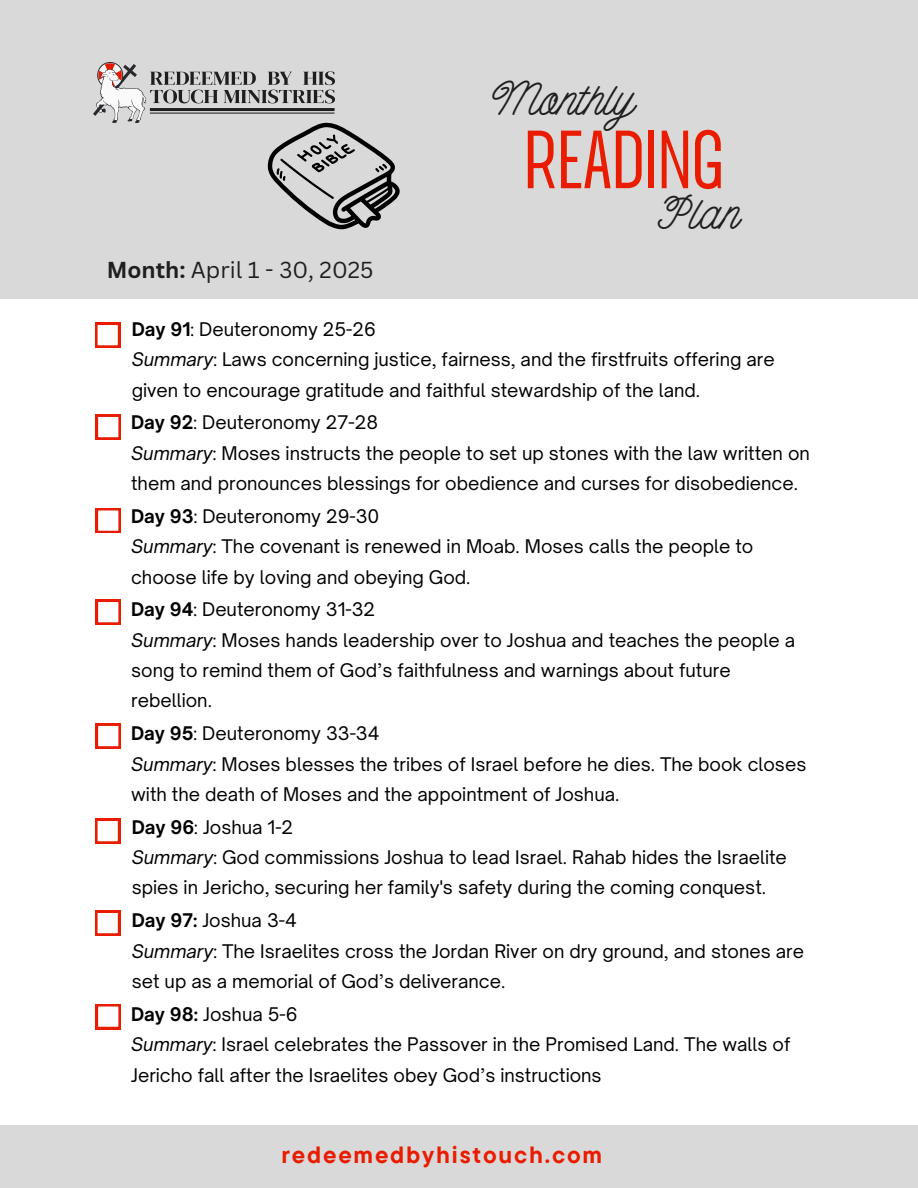
<style>
.page{position:relative;width:918px;height:1188px;background:#fff}
.page>*{position:absolute;margin:0;border:0;box-sizing:border-box;transform-origin:0 0}
.t1{font:72px "TS Damassans";color:#e91c00}
.t2{font:48px "Badhorse Script";color:#201e1e}
.t3{font:700 23.4px "TT Commons Pro";letter-spacing:.08em;color:#e91c00}
.t4{font:22.5px "Canva Sans";color:#201e1e}
.t5{font:18px/30.3px "Open Sauce One";color:#000}
.s1{font-weight:700}
.s2{font-style:italic}
</style>
<div class="page">
<div style="left:0;top:1125px;width:918px;height:63px;background:#d9d9d9"></div>
<div style="left:0;top:0;width:918px;height:298px;background:#d9d9d9"></div>
<img style="left:93px;top:63px;width:241px;height:59px">
<svg style="left:268px;top:122px;width:132px;height:107px"></svg>
<svg style="left:95px;top:323px;width:25px;height:25px"></svg>
<svg style="left:96px;top:415px;width:25px;height:24px"></svg>
<svg style="left:96px;top:508px;width:25px;height:25px"></svg>
<svg style="left:96px;top:600px;width:25px;height:25px"></svg>
<svg style="left:96px;top:724px;width:25px;height:24px"></svg>
<svg style="left:95px;top:819px;width:25px;height:25px"></svg>
<svg style="left:95px;top:911px;width:25px;height:24px"></svg>
<svg style="left:96px;top:1004px;width:25px;height:25px"></svg>
<h1 class="t2" style="left:484px;top:67px;width:148px">Monthly</h1>
<p class="t1" style="left:524px;top:109px;width:201px">READING</p>
<h2 class="t2" style="left:653px;top:181px;width:85px">Plan</h2>
<h2 class="t4" style="left:107px;top:254px;width:268px"><span class="s1">Month:</span> April 1 - 30, 2025</h2>
<h4 class="t5" style="left:132px;top:314px;width:246px"><span class="s1">Day 91</span>: Deuteronomy 25-26</h4>
<p class="t5" style="left:132px;top:344px;width:644px"><span class="s2">Summary</span>: Laws concerning justice, fairness, and the firstfruits offering are given to encourage gratitude and faithful stewardship of the land.</p>
<p class="t5" style="left:131px;top:407px;width:248px"><span class="s1">Day 92</span>: Deuteronomy 27-28</p>
<p class="t5" style="left:131px;top:438px;width:680px"><span class="s2">Summary</span>: Moses instructs the people to set up stones with the law written on them and pronounces blessings for obedience and curses for disobedience.</p>
<p class="t5" style="left:131px;top:501px;width:250px"><span class="s1">Day 93</span>: Deuteronomy 29-30</p>
<p class="t5" style="left:131px;top:531px;width:624px"><span class="s2">Summary</span>: The covenant is renewed in Moab. Moses calls the people to choose life by loving and obeying God.</p>
<p class="t5" style="left:131px;top:594px;width:246px"><span class="s1">Day 94</span>: Deuteronomy 31-32</p>
<p class="t5" style="left:131px;top:625px;width:665px"><span class="s2">Summary</span>: Moses hands leadership over to Joshua and teaches the people a song to remind them of God’s faithfulness and warnings about future rebellion.</p>
<p class="t5" style="left:131px;top:718px;width:250px"><span class="s1">Day 95</span>: Deuteronomy 33-34</p>
<p class="t5" style="left:131px;top:749px;width:677px"><span class="s2">Summary</span>: Moses blesses the tribes of Israel before he dies. The book closes with the death of Moses and the appointment of Joshua.</p>
<p class="t5" style="left:132px;top:812px;width:163px"><span class="s1">Day 96</span>: Joshua 1-2</p>
<p class="t5" style="left:132px;top:842px;width:657px"><span class="s2">Summary</span>: God commissions Joshua to lead Israel. Rahab hides the Israelite spies in Jericho, securing her family's safety during the coming conquest.</p>
<p class="t5" style="left:132px;top:905px;width:167px"><span class="s1">Day 97:</span> Joshua 3-4</p>
<p class="t5" style="left:132px;top:936px;width:674px"><span class="s2">Summary</span>: The Israelites cross the Jordan River on dry ground, and stones are set up as a memorial of God’s deliverance.</p>
<p class="t5" style="left:131px;top:999px;width:168px"><span class="s1">Day 98:</span> Joshua 5-6</p>
<p class="t5" style="left:131px;top:1029px;width:661px"><span class="s2">Summary</span>: Israel celebrates the Passover in the Promised Land. The walls of<br>Jericho fall after the Israelites obey God’s instructions</p>
<p class="t3" style="left:281px;top:1139px;width:322px">redeemedbyhistouch.com</p>
</div>
